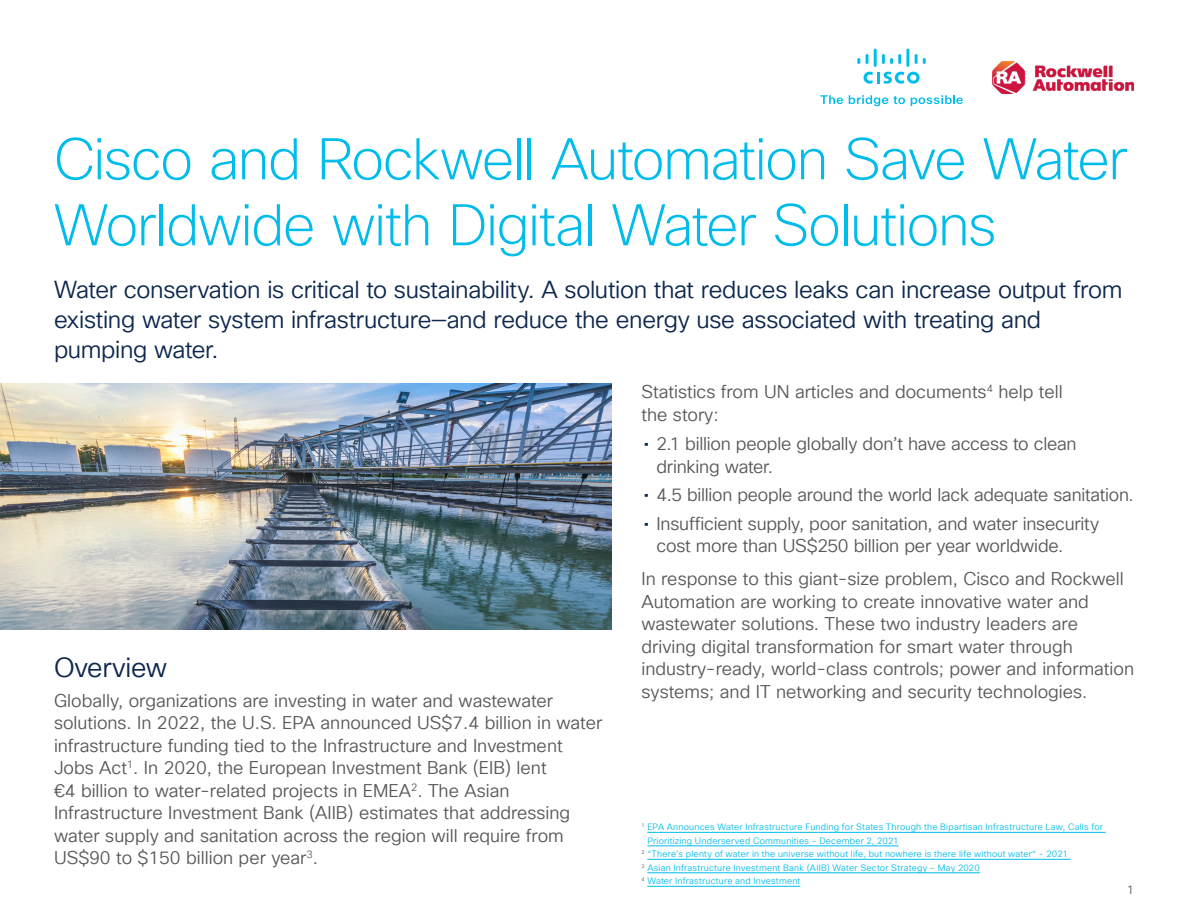
<style>
.page{position:relative;width:1188px;height:918px;background:#fff}
.page>*{position:absolute;margin:0;border:0;box-sizing:border-box;transform-origin:0 0}
.Title_Headline{font:200 57px/66px "Cisco Sans TT";letter-spacing:-.025em;color:#00bceb}
.Subhead2_midnight_bl{font:27px "Cisco Sans TT Light";letter-spacing:-.015em;color:#0d274d}
.Title_Subhead{font:24px/30px "Cisco Sans TT Light";letter-spacing:-.015em;color:#0d274d}
.Body{font:18px/22.5px "Cisco Sans TT Light";color:#57585a}
.t1{font:12px "Cisco Sans TT Light";color:#57585a}
.Body-2{font:9px/13.5px "Cisco Sans TT Light";letter-spacing:.025em;color:#00bceb}
.s1{font-family:"Cisco Sans TT";color:#0d274d}
</style>
<div class="page">
<svg style="left:820px;top:95px;width:23px;height:9px"></svg>
<svg style="left:849px;top:95px;width:56px;height:11px"></svg>
<svg style="left:911px;top:95px;width:52px;height:11px"></svg>
<svg style="left:864px;top:72px;width:56px;height:12px"></svg>
<svg style="left:857px;top:58px;width:3px;height:6px"></svg>
<svg style="left:866px;top:54px;width:3px;height:10px"></svg>
<hr style="left:874px;top:49px;width:3px;height:18px;background:#00bdeb">
<svg style="left:882px;top:54px;width:19px;height:10px"></svg>
<hr style="left:906px;top:49px;width:3px;height:18px;background:#00bdeb">
<svg style="left:915px;top:54px;width:11px;height:10px"></svg>
<img style="left:992px;top:61px;width:142px;height:33px">
<img style="left:0;top:384px;width:611px;height:245px">
<hr style="left:647px;top:832px;width:459px;height:1px;background:#00bceb">
<hr style="left:647px;top:845px;width:252px;height:1px;background:#00bceb">
<hr style="left:647px;top:859px;width:424px;height:1px;background:#00bceb">
<hr style="left:647px;top:872px;width:333px;height:1px;background:#00bceb">
<hr style="left:647px;top:886px;width:153px;height:1px;background:#00bceb">
<p class="Title_Headline" style="left:54px;top:128px;width:1075px">Cisco and Rockwell Automation Save Water<br>Worldwide with Digital Water Solutions</p>
<p class="Title_Subhead" style="left:54px;top:275px;width:1070px">Water conservation is critical to sustainability. A solution that reduces leaks can increase output from existing water system infrastructure—and reduce the energy use associated with treating and pumping water.</p>
<p class="Body" style="left:642px;top:381px;width:423px">Statistics from UN articles and documents<sup>4</sup> help tell the story:</p>
<p class="Body" style="left:657px;top:433px;width:422px;text-indent:-13px"><span class="s1">•</span> 2.1 billion people globally don’t have access to clean drinking water.</p>
<p class="Body" style="left:644px;top:484px;width:491px"><span class="s1">•</span> 4.5 billion people around the world lack adequate sanitation.</p>
<p class="Body" style="left:657px;top:513px;width:444px;text-indent:-13px"><span class="s1">•</span> Insufficient supply, poor sanitation, and water insecurity cost more than US$250 billion per year worldwide.</p>
<p class="Body" style="left:642px;top:568px;width:494px">In response to this giant-size problem, Cisco and Rockwell Automation are working to create innovative water and wastewater solutions. These two industry leaders are driving digital transformation for smart water through industry-ready, world-class controls; power and information systems; and IT networking and security technologies.</p>
<p class="Subhead2_midnight_bl" style="left:54px;top:650px;width:115px">Overview</p>
<p class="Body" style="left:54px;top:690px;width:550px">Globally, organizations are investing in water and wastewater solutions. In 2022, the U.S. EPA announced US$7.4 billion in water infrastructure funding tied to the Infrastructure and Investment Jobs Act<sup>1</sup>. In 2020, the European Investment Bank (EIB) lent<br>€4 billion to water-related projects in EMEA<sup>2</sup>. The Asian Infrastructure Investment Bank (AIIB) estimates that addressing water supply and sanitation across the region will require from US$90 to $150 billion per year<sup>3</sup>.</p>
<p class="Body-2" style="left:647px;top:820px;width:457px;text-indent:-6px"><sup>1</sup> EPA Announces Water Infrastructure Funding for States Through the Bipartisan Infrastructure Law, Calls for<br>Prioritizing Underserved Communities - December 2, 2021</p>
<p class="Body-2" style="left:642px;top:847px;width:428px"><sup>2</sup> “There’s plenty of water in the universe without life, but nowhere is there life without water“ - 2021<br><sup>3</sup> Asian Infrastructure Investment Bank (AIIB) Water Sector Strategy – May 2020<br><sup>4</sup> Water Infrastructure and Investment</p>
<p class="t1" style="left:1127px;top:882px;width:9px">1</p>
</div>
